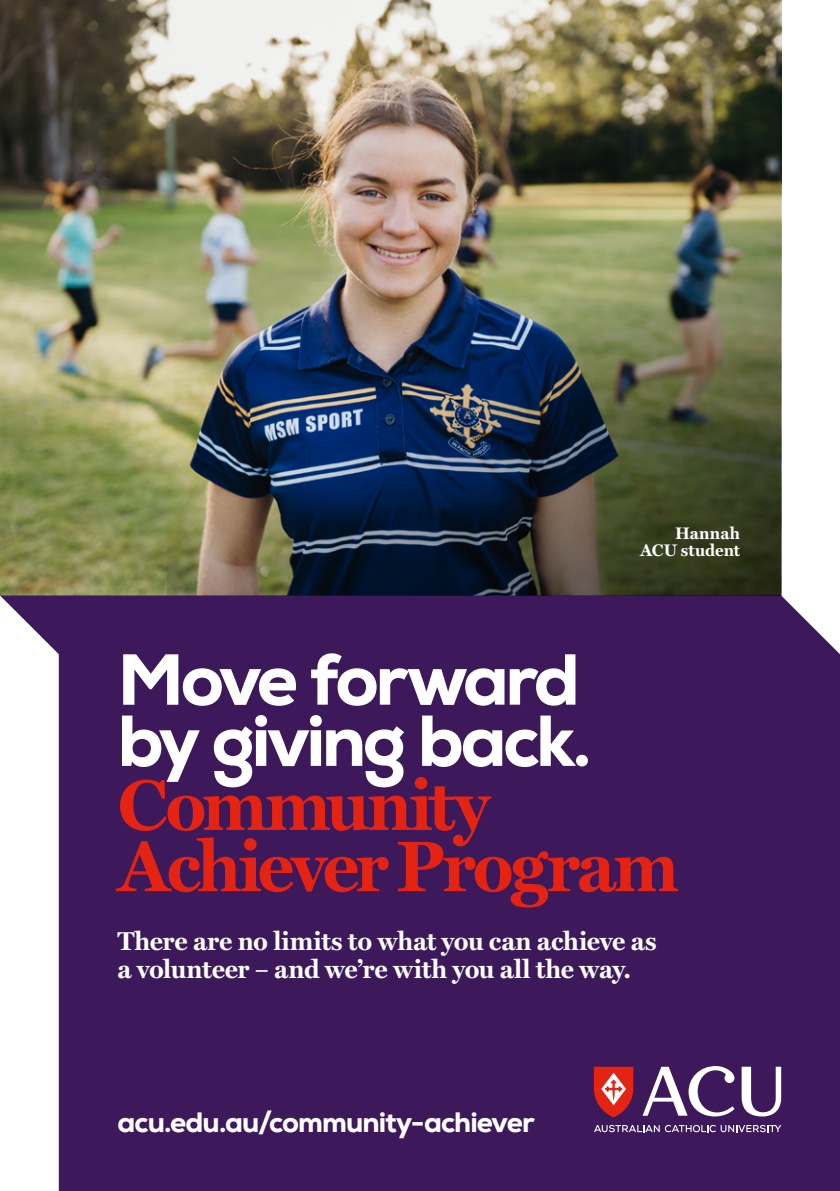
<style>
.page{position:relative;width:840px;height:1191px;background:#fff}
.page>*{position:absolute;margin:0;border:0;box-sizing:border-box;transform-origin:0 0}
._04_Degree{font:800 72px/62.2px "Nexa";letter-spacing:-.05em;color:#fff}
._07_URL_front{font:800 28px "Nexa";letter-spacing:-.035em;color:#fff}
._03_Body_Copy_lead_i{font:700 26px/28px "Miller Text";letter-spacing:-.01em;color:#fff}
.t1{font:700 16.8px "Miller Text";letter-spacing:.005em;color:#fff}
.t2{font:700 16px "Miller Text";color:#fff}
.s1{font-family:"Miller Text";font-weight:700;color:#e42313}
</style>
<div class="page">
<img style="left:0;top:0;width:780px;height:595px">
<svg style="left:0;top:595px;width:839px;height:596px;background:#4a2966"></svg>
<svg style="left:593px;top:1066px;width:40px;height:51px;background:#c94244"></svg>
<svg style="left:593px;top:1125px;width:187px;height:7px"></svg>
<svg style="left:741px;top:1066px;width:39px;height:50px"></svg>
<svg style="left:642px;top:1066px;width:92px;height:50px"></svg>
<img style="left:167px;top:151px;width:613px;height:444px">
<p class="t1" style="left:674px;top:519px;width:67px">Hannah</p>
<p class="t1" style="left:639px;top:536px;width:101px">ACU student</p>
<p class="t2" style="left:704px;top:521px;width:38px">Kate</p>
<p class="_04_Degree" style="left:117px;top:649px;width:562px">Move forward by giving back.<br><span class="s1">Community<br>Achiever Program</span></p>
<p class="_03_Body_Copy_lead_i" style="left:117px;top:925px;width:540px">There are no limits to what you can achieve as a volunteer – and we’re with you all the way.</p>
<p class="_07_URL_front" style="left:117px;top:1104px;width:418px">acu.edu.au/community-achiever</p>
</div>
